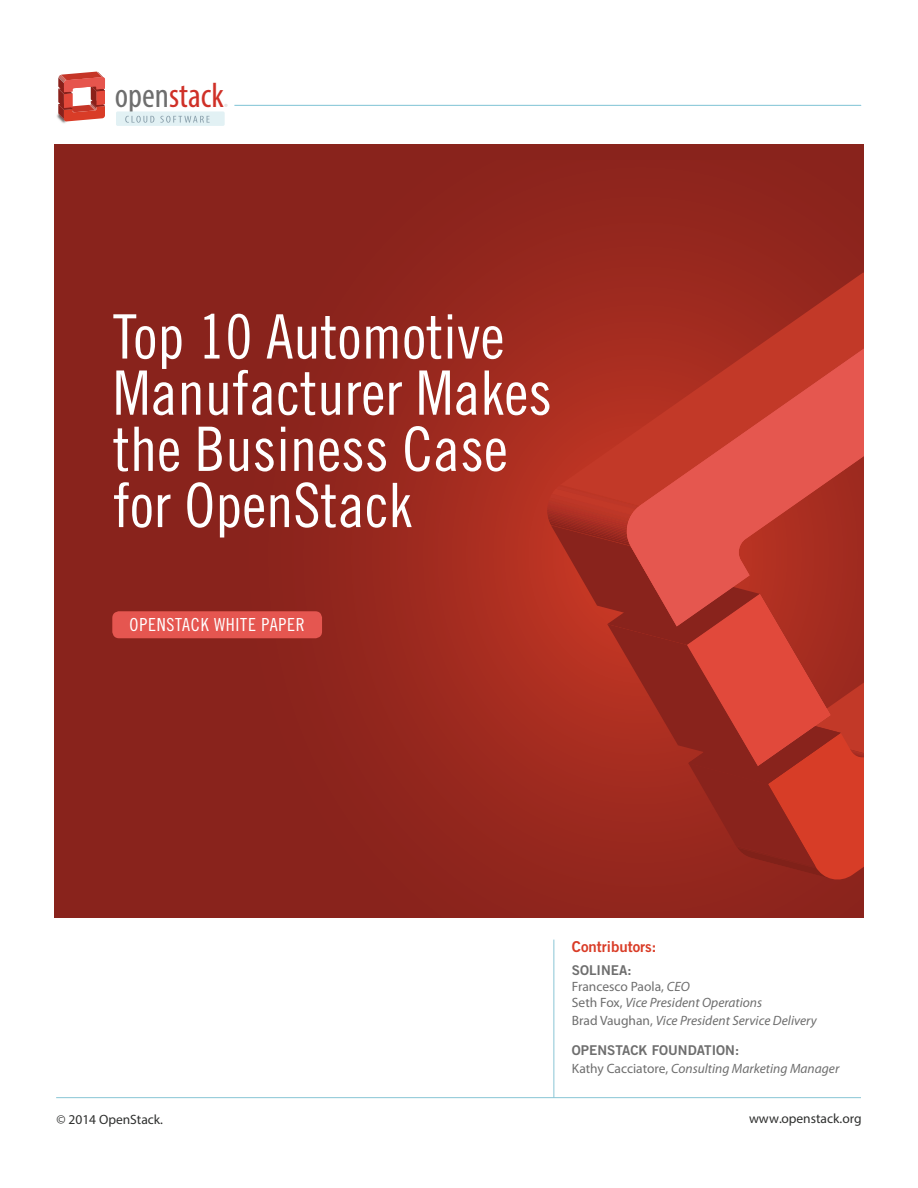
<style>
.page{position:relative;width:918px;height:1188px;background:#fff}
.page>*{position:absolute;margin:0;border:0;box-sizing:border-box;transform-origin:0 0}
.t1{font:61.35px/56.2px "Trade Gothic Cond Eighteen";color:#fff}
.t2{font:condensed 34.95px "Myriad Pro";color:#cf3027}
.t3{font:18px "Trade Gothic Cond Eighteen";letter-spacing:.04em;color:#fff}
.t4{font:15px "Trade Gothic Bold Two";color:#d93c27}
.t5{font:italic 13.5px "Myriad Pro";color:#6e6e6e}
.t6{font:13.5px "Myriad Pro";color:#2e2f2e}
.t7{font:13.5px "Trade Gothic Bold Two";color:#6e6e6e}
.t8{font:13.5px "Myriad Pro";color:#6e6e6e}
.t9{font:9px "Myriad Pro";color:#ceccca}
.s1{color:#6e6e6e}
.s2{font-style:italic}
.s3{font-style:normal}
</style>
<div class="page">
<hr style="left:56px;top:1097px;width:805px;height:1px;background:#89c6d5">
<hr style="left:235px;top:105px;width:626px;height:1px;background:#89c6d5">
<img style="left:54px;top:71px;width:65px;height:74px">
<svg style="left:58px;top:72px;width:47px;height:49px"></svg>
<div style="left:116px;top:111px;width:109px;height:15px;background:#e2f1f4;border-radius:2px"></div>
<svg style="left:125px;top:116px;width:29px;height:7px"></svg>
<svg style="left:160px;top:116px;width:50px;height:7px"></svg>
<div style="left:54px;top:145px;width:810px;height:773px;background:#89231c"></div>
<svg style="left:177px;top:222px;width:616px;height:665px"></svg>
<svg style="left:560px;top:273px;width:304px;height:212px;background:#a82d20"></svg>
<svg style="left:627px;top:289px;width:237px;height:196px;background:#c03c2f"></svg>
<svg style="left:547px;top:485px;width:317px;height:399px"></svg>
<div style="left:112px;top:611px;width:210px;height:27px;background:#e55650;border-radius:7px"></div>
<hr style="left:554px;top:940px;width:1px;height:158px;background:#89c6d5">
<h2 class="t2" style="left:115px;top:74px;width:110px"><span class="s1">open</span>stack</h2>
<p class="t9" style="left:224px;top:102px;width:5px">®</p>
<p class="t1" style="left:113px;top:308px;width:441px">Top 10 Automotive<br>Manufacturer Makes</p>
<p class="t1" style="left:113px;top:420px;width:396px">the Business Case</p>
<p class="t1" style="left:113px;top:476px;width:301px">for OpenStack</p>
<p class="t3" style="left:130px;top:614px;width:177px">OPENSTACK WHITE PAPER</p>
<p class="t4" style="left:572px;top:937px;width:86px">Contributors:</p>
<p class="t7" style="left:572px;top:962px;width:61px">SOLINEA:</p>
<p class="t8" style="left:572px;top:978px;width:119px">Francesco Paola, <span class="s2">CEO</span></p>
<p class="t5" style="left:572px;top:994px;width:192px"><span class="s3">Seth Fox,</span> Vice President Operations</p>
<p class="t5" style="left:572px;top:1012px;width:246px"><span class="s3">Brad Vaughan,</span> Vice President Service Delivery</p>
<p class="t7" style="left:572px;top:1042px;width:169px">OPENSTACK FOUNDATION:</p>
<p class="t5" style="left:572px;top:1060px;width:269px"><span class="s3">Kathy Cacciatore,</span> Consulting Marketing Manager</p>
<p class="t6" style="left:57px;top:1111px;width:108px">© 2014 OpenStack.</p>
<p class="t6" style="left:749px;top:1110px;width:114px">www.openstack.org</p>
</div>
